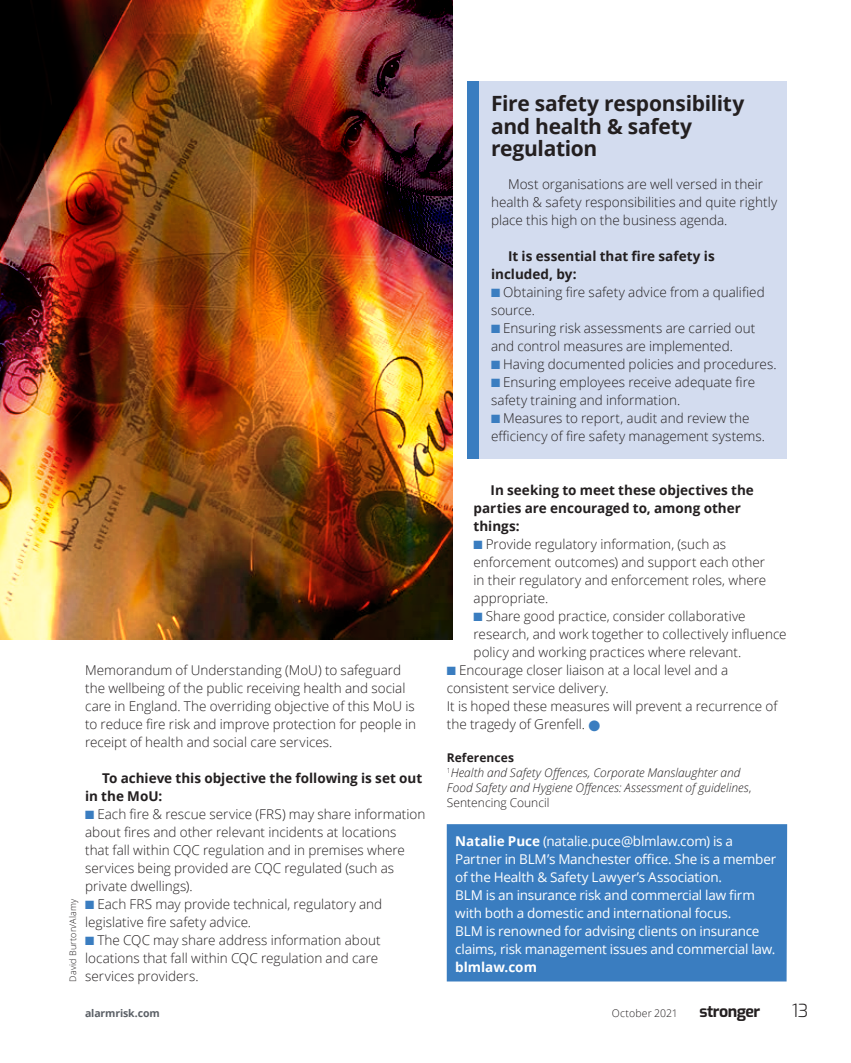
<style>
.page{position:relative;width:851px;height:1063px;background:#fff}
.page>*{position:absolute;margin:0;border:0;box-sizing:border-box;transform-origin:0 0}
.t1{font:700 21px/22.5px "Open Sans";letter-spacing:-.015em;color:#231f20}
.t2{font:300 18px "Exo";color:#231f20}
.t3{font:700 15.9px "Exo";letter-spacing:-.035em;color:#231f20}
.t4{font:300 13.5px/18px "Open Sans";color:#231f20}
.t5{font:13.5px/18px "Open Sans";letter-spacing:-.015em;color:#fff}
.t6{font:700 13.5px/18px "Open Sans";color:#231f20}
.t7{font:italic 300 12px/15px "Open Sans";color:#231f20}
.t8{font:700 12px "Open Sans";letter-spacing:.01em;color:#231f20}
.t9{font:700 10.5px "Open Sans";letter-spacing:-.01em;color:#5b6066}
.t10{font:300 10.5px "Open Sans";letter-spacing:.01em;color:#231f20}
.t11{font:300 9px "Open Sans";letter-spacing:.015em;color:#231f20}
.s1{color:#3a7dc0}
.s2{font-style:normal}
.s3{font-weight:700}
</style>
<div class="page">
<img style="left:0;top:0;width:452px;height:639px">
<div style="left:472px;top:81px;width:315px;height:378px;background:#d3dcef"></div>
<div style="left:467px;top:81px;width:12px;height:378px;background:#3a7dc0"></div>
<div style="left:446px;top:824px;width:341px;height:157px;background:#3a7dc0"></div>
<p class="t1" style="left:491px;top:92px;width:255px">Fire safety responsibility and health &amp; safety regulation</p>
<p class="t4" style="left:85px;top:661px;width:332px">Memorandum of Understanding (MoU) to safeguard the wellbeing of the public receiving health and social care in England. The overriding objective of this MoU is to reduce fire risk and improve protection for people in receipt of health and social care services.</p>
<p class="t6" style="left:85px;top:769px;width:338px;text-indent:17px">To achieve this objective the following is set out in the MoU:</p>
<p class="t4" style="left:85px;top:805px;width:342px"><span class="s1">■</span> Each fire &amp; rescue service (FRS) may share information about fires and other relevant incidents at locations<br>that fall within CQC regulation and in premises where services being provided are CQC regulated (such as private dwellings).</p>
<p class="t4" style="left:85px;top:895px;width:298px"><span class="s1">■</span> Each FRS may provide technical, regulatory and legislative fire safety advice.</p>
<p class="t4" style="left:85px;top:931px;width:297px"><span class="s1">■</span> The CQC may share address information about locations that fall within CQC regulation and care services providers.</p>
<p class="t11" style="left:67px;top:981px;width:84px;rotate:-90deg">David Burton/Alamy</p>
<p class="t4" style="left:491px;top:175px;width:287px;text-indent:17px">Most organisations are well versed in their health &amp; safety responsibilities and quite rightly place this high on the business agenda.</p>
<p class="t6" style="left:491px;top:247px;width:225px;text-indent:17px">It is essential that fire safety is included, by:</p>
<p class="t4" style="left:491px;top:283px;width:275px"><span class="s1">■</span> Obtaining fire safety advice from a qualified source.</p>
<p class="t4" style="left:491px;top:319px;width:266px"><span class="s1">■</span> Ensuring risk assessments are carried out and control measures are implemented.</p>
<p class="t4" style="left:491px;top:355px;width:287px"><span class="s1">■</span> Having documented policies and procedures.</p>
<p class="t4" style="left:491px;top:373px;width:266px"><span class="s1">■</span> Ensuring employees receive adequate fire safety training and information.</p>
<p class="t4" style="left:491px;top:409px;width:275px"><span class="s1">■</span> Measures to report, audit and review the efficiency of fire safety management systems.</p>
<p class="t6" style="left:473px;top:481px;width:282px;text-indent:17px">In seeking to meet these objectives the parties are encouraged to, among other things:</p>
<p class="t4" style="left:473px;top:535px;width:294px"><span class="s1">■</span> Provide regulatory information, (such as enforcement outcomes) and support each other in their regulatory and enforcement roles, where appropriate.</p>
<p class="t4" style="left:473px;top:607px;width:314px"><span class="s1">■</span> Share good practice, consider collaborative research, and work together to collectively influence policy and working practices where relevant.</p>
<p class="t4" style="left:446px;top:661px;width:283px"><span class="s1">■</span> Encourage closer liaison at a local level and a consistent service delivery.</p>
<p class="t4" style="left:446px;top:697px;width:332px">It is hoped these measures will prevent a recurrence of the tragedy of Grenfell. <span class="s1">●</span></p>
<p class="t8" style="left:446px;top:749px;width:69px">References</p>
<p class="t7" style="left:446px;top:765px;width:306px"><sup>1</sup>Health and Safety Offences, Corporate Manslaughter and<br>Food Safety and Hygiene Offences: Assessment of guidelines<span class="s2">,<br>Sentencing Council</span></p>
<p class="t5" style="left:455px;top:832px;width:322px"><span class="s3">Natalie Puce</span> (natalie.puce@blmlaw.com) is a<br>Partner in BLM’s Manchester office. She is a member of the Health &amp; Safety Lawyer’s Association.</p>
<p class="t5" style="left:455px;top:886px;width:321px">BLM is an insurance risk and commercial law firm with both a domestic and international focus.<br>BLM is renowned for advising clients on insurance claims, risk management issues and commercial law. <span class="s3">blmlaw.com</span></p>
<p class="t9" style="left:85px;top:1006px;width:76px">alarmrisk.com</p>
<p class="t10" style="left:612px;top:1006px;width:67px">October 2021</p>
<p class="t3" style="left:699px;top:999px;width:62px">stronger</p>
<h2 class="t2" style="left:791px;top:997px;width:18px">13</h2>
</div>
